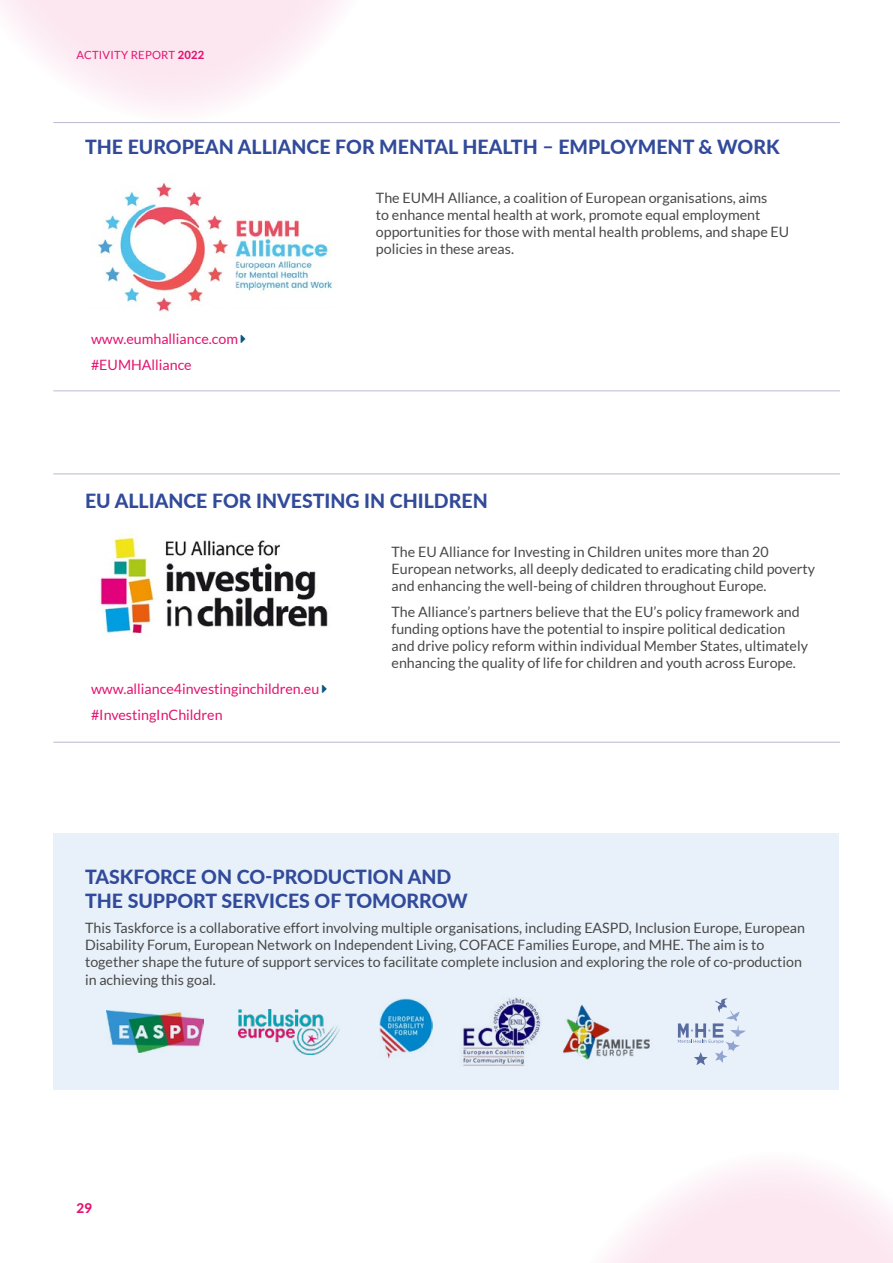
<style>
.page{position:relative;width:893px;height:1263px;background:#fff}
.page>*{position:absolute;margin:0;border:0;box-sizing:border-box;transform-origin:0 0}
.t1{font:800 19.5px/24px "Lato";color:#314a9a}
.t2{font:14.25px/17.1px "Lato";color:#484847}
.t3{font:14.25px/26.1px "Lato";color:#e31370}
.t4{font:800 13.5px "Lato";color:#e31370}
.t5{font:11.25px "Lato";letter-spacing:.02em;color:#e31370}
.s1{font-weight:800}
</style>
<div class="page">
<svg style="left:0;top:0;width:343px;height:110px;fill:#fcebf3"></svg>
<svg style="left:606px;top:1165px;width:287px;height:98px"></svg>
<div style="left:54px;top:833px;width:785px;height:257px;background:#e8f1fa"></div>
<img style="left:107px;top:1011px;width:97px;height:42px">
<img style="left:238px;top:1009px;width:102px;height:45px">
<img style="left:379px;top:998px;width:54px;height:61px">
<img style="left:460px;top:997px;width:81px;height:70px">
<img style="left:563px;top:1005px;width:87px;height:55px">
<svg style="left:678px;top:998px;width:68px;height:67px"></svg>
<img style="left:97px;top:183px;width:235px;height:129px">
<img style="left:100px;top:536px;width:228px;height:98px">
<hr style="left:53px;top:122px;width:787px;height:1px;background:#b9b9d1">
<hr style="left:53px;top:390px;width:787px;height:1px;background:#b9b9d1">
<hr style="left:53px;top:473px;width:787px;height:1px;background:#b9b9d1">
<hr style="left:53px;top:742px;width:787px;height:1px;background:#b9b9d1">
<p class="t5" style="left:77px;top:48px;width:129px">ACTIVITY REPORT <span class="s1">2022</span></p>
<h1 class="t1" style="left:85px;top:134px;width:696px">THE EUROPEAN ALLIANCE FOR MENTAL HEALTH – EMPLOYMENT &amp; WORK</h1>
<p class="t3" style="left:91px;top:326px;width:149px">www.eumhalliance.com #EUMHAlliance</p>
<p class="t2" style="left:376px;top:189px;width:415px">The EUMH Alliance, a coalition of European organisations, aims<br>to enhance mental health at work, promote equal employment opportunities for those with mental health problems, and shape EU policies in these areas.</p>
<h1 class="t1" style="left:85px;top:488px;width:404px">EU ALLIANCE FOR INVESTING IN CHILDREN</h1>
<p class="t3" style="left:91px;top:676px;width:230px">www.alliance4investinginchildren.eu #InvestingInChildren</p>
<p class="t2" style="left:392px;top:543px;width:425px">The EU Alliance for Investing in Children unites more than 20<br>European networks, all deeply dedicated to eradicating child poverty and enhancing the well-being of children throughout Europe.</p>
<p class="t2" style="left:392px;top:603px;width:418px">The Alliance’s partners believe that the EU’s policy framework and funding options have the potential to inspire political dedication and drive policy reform within individual Member States, ultimately enhancing the quality of life for children and youth across Europe.</p>
<h1 class="t1" style="left:85px;top:864px;width:384px">TASKFORCE ON CO-PRODUCTION AND<br>THE SUPPORT SERVICES OF TOMORROW</h1>
<p class="t2" style="left:85px;top:919px;width:721px">This Taskforce is a collaborative effort involving multiple organisations, including EASPD, Inclusion Europe, European Disability Forum, European Network on Independent Living, COFACE Families Europe, and MHE. The aim is to together shape the future of support services to facilitate complete inclusion and exploring the role of co-production in achieving this goal.</p>
<p class="t4" style="left:77px;top:1198px;width:17px">29</p>
</div>
